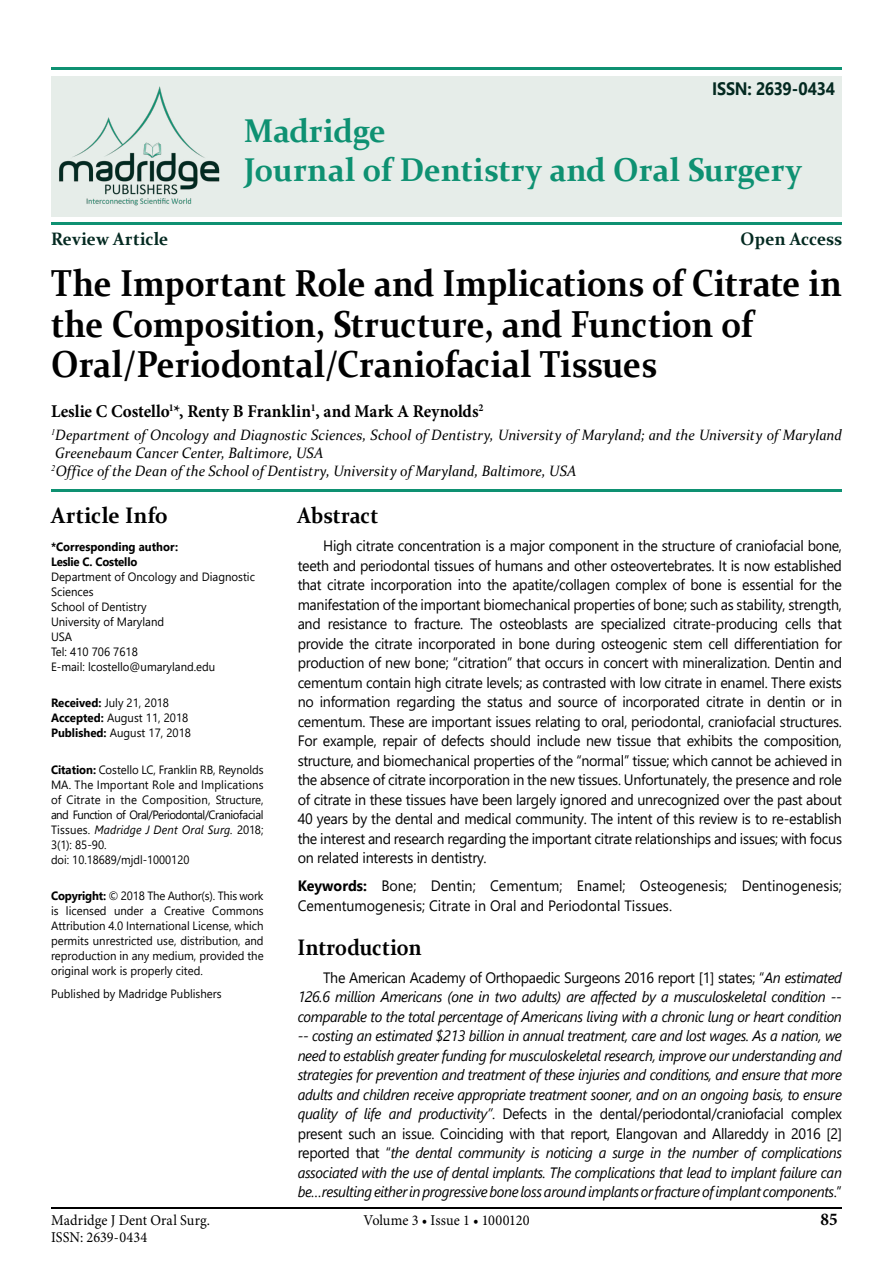
<style>
.page{position:relative;width:893px;height:1263px;background:#fff}
.page>*{position:absolute;margin:0;border:0;box-sizing:border-box;transform-origin:0 0}
.t1{font:700 37.5px/40.5px "Constantia";letter-spacing:-.005em;color:#000;scale:.9 1}
.t2{font:700 33px/39px "Constantia";letter-spacing:.005em;color:#0e9172;scale:.95 1}
.t3{font:700 22.5px "Constantia";letter-spacing:.005em;color:#000;scale:.9 1}
.t4{font:700 22.5px "Constantia";letter-spacing:.005em;color:#000;scale:.95 1}
.t5{font:700 18px "Minion Pro";color:#000;scale:.95 1}
.t6{font:700 18px "Constantia";color:#032920;scale:.95 1}
.t7{font:700 18px "Segoe UI";letter-spacing:-.015em;color:#032920;scale:.9 1}
.t8{font:15px/19.5px "Segoe UI";color:#000;text-align:justify;scale:.95 1}
.t9{font:italic 15px/19.5px "Segoe UI";letter-spacing:-.025em;color:#000;text-align:justify;scale:.95 1}
.t10{font:italic 15px/18px "Constantia";color:#000;scale:.95 1}
.t11{font:15px "Minion Pro";letter-spacing:.005em;color:#000;scale:.95 1}
.t12{font:12px/15px "Segoe UI";color:#000;scale:.95 1}
.t13{font:700 12px/15px "Segoe UI";color:#000;scale:.95 1}
.s1{font-weight:700}
.s2{font-style:italic}
.s3{font-style:normal}
</style>
<div class="page">
<hr style="left:51px;top:1208px;width:791px;height:1px;background:#000">
<div style="left:51px;top:76px;width:791px;height:140px;background:#e6ede9"></div>
<hr style="left:51px;top:223px;width:791px;height:2px;background:#0e9172">
<hr style="left:51px;top:489px;width:791px;height:2px;background:#0e9172">
<hr style="left:51px;top:68px;width:791px;height:2px;background:#0e9172">
<img style="left:59px;top:86px;width:161px;height:120px">
<p class="t7" style="left:712px;top:71px;width:138px">ISSN: 2639-0434</p>
<h2 class="t2" style="left:244px;top:109px;width:589px">Madridge<br>Journal of Dentistry and Oral Surgery</h2>
<p class="t6" style="left:51px;top:226px;width:125px">Review Article</p>
<p class="t6" style="left:741px;top:226px;width:108px">Open Access</p>
<h1 class="t1" style="left:51px;top:261px;width:880px">The Important Role and Implications of Citrate in the Composition, Structure, and Function of<br>Oral/Periodontal/Craniofacial Tissues</h1>
<p class="t5" style="left:51px;top:399px;width:457px">Leslie C Costello<sup>1</sup>*, Renty B Franklin<sup>1</sup>, and Mark A Reynolds<sup>2</sup></p>
<p class="t10" style="left:51px;top:425px;width:834px"><sup>1</sup>Department of Oncology and Diagnostic Sciences, School of Dentistry, University of Maryland; and the University of Maryland<br>Greenebaum Cancer Center, Baltimore, USA<br><sup>2</sup>Office of the Dean of the School of Dentistry, University of Maryland, Baltimore, USA</p>
<h3 class="t4" style="left:51px;top:500px;width:125px">Article Info</h3>
<p class="t13" style="left:51px;top:538px;width:135px">*Corresponding author:<br>Leslie C. Costello</p>
<p class="t12" style="left:51px;top:568px;width:216px">Department of Oncology and Diagnostic<br>Sciences<br>School of Dentistry<br>University of Maryland<br>USA<br>Tel: 410 706 7618<br>E-mail: lcostello@umaryland.edu</p>
<p class="t12" style="left:51px;top:694px;width:149px"><span class="s1">Received:</span> July 21, 2018<br><span class="s1">Accepted:</span> August 11, 2018<br><span class="s1">Published:</span> August 17, 2018</p>
<p class="t12" style="left:51px;top:761px;width:225px"><span class="s1">Citation:</span> Costello LC, Franklin RB, Reynolds MA. The Important Role and Implications of Citrate in the Composition, Structure, and Function of Oral/Periodontal/Craniofacial Tissues. <span class="s2">Madridge J Dent Oral Surg.</span> 2018; 3(1): 85-90.<br>doi: 10.18689/mjdl-1000120</p>
<p class="t12" style="left:51px;top:887px;width:225px;text-align:justify"><span class="s1">Copyright:</span> © 2018 The Author(s). This work is licensed under a Creative Commons Attribution 4.0 International License, which permits unrestricted use, distribution, and reproduction in any medium, provided the original work is properly cited.</p>
<p class="t12" style="left:51px;top:985px;width:181px">Published by Madridge Publishers</p>
<h3 class="t3" style="left:298px;top:500px;width:91px">Abstract</h3>
<p class="t8" style="left:298px;top:535px;width:575px;text-indent:26px">High citrate concentration is a major component in the structure of craniofacial bone, teeth and periodontal tissues of humans and other osteovertebrates. It is now established that citrate incorporation into the apatite/collagen complex of bone is essential for the manifestation of the important biomechanical properties of bone; such as stability, strength, and resistance to fracture. The osteoblasts are specialized citrate-producing cells that provide the citrate incorporated in bone during osteogenic stem cell differentiation for production of new bone; “citration” that occurs in concert with mineralization. Dentin and cementum contain high citrate levels; as contrasted with low citrate in enamel. There exists no information regarding the status and source of incorporated citrate in dentin or in cementum. These are important issues relating to oral, periodontal, craniofacial structures.<br>For example, repair of defects should include new tissue that exhibits the composition, structure, and biomechanical properties of the “normal” tissue; which cannot be achieved in the absence of citrate incorporation in the new tissues. Unfortunately, the presence and role of citrate in these tissues have been largely ignored and unrecognized over the past about 40 years by the dental and medical community. The intent of this review is to re-establish the interest and research regarding the important citrate relationships and issues; with focus on related interests in dentistry.</p>
<p class="t8" style="left:298px;top:875px;width:574px"><span class="s1">Keywords:</span> Bone; Dentin; Cementum; Enamel; Osteogenesis; Dentinogenesis;<br>Cementumogenesis; Citrate in Oral and Periodontal Tissues.</p>
<h3 class="t3" style="left:298px;top:932px;width:139px">Introduction</h3>
<p class="t9" style="left:298px;top:965px;width:574px;text-indent:26px"><span class="s3">The American Academy of Orthopaedic Surgeons 2016 report [1] states; “</span>An estimated 126.6 million Americans (one in two adults) are affected by a musculoskeletal condition -- comparable to the total percentage of Americans living with a chronic lung or heart condition -- costing an estimated $213 billion in annual treatment, care and lost wages. As a nation, we need to establish greater funding for musculoskeletal research, improve our understanding and strategies for prevention and treatment of these injuries and conditions, and ensure that more adults and children receive appropriate treatment sooner, and on an ongoing basis, to ensure quality of life and productivity”<span class="s3">. Defects in the dental/periodontal/craniofacial complex present such an issue. Coinciding with that report, Elangovan and Allareddy in 2016 [2] reported that “</span>the dental community is noticing a surge in the number of complications associated with the use of dental implants. The complications that lead to implant failure can be…resulting either in progressive bone loss around implants or fracture of implant components<span class="s3">.”</span></p>
<p class="t11" style="left:51px;top:1210px;width:169px">Madridge J Dent Oral Surg.</p>
<p class="t11" style="left:363px;top:1210px;width:176px">Volume 3 • Issue 1 • 1000120</p>
<p class="t5" style="left:821px;top:1206px;width:19px">85</p>
<p class="t11" style="left:51px;top:1227px;width:103px">ISSN: 2639-0434</p>
</div>
